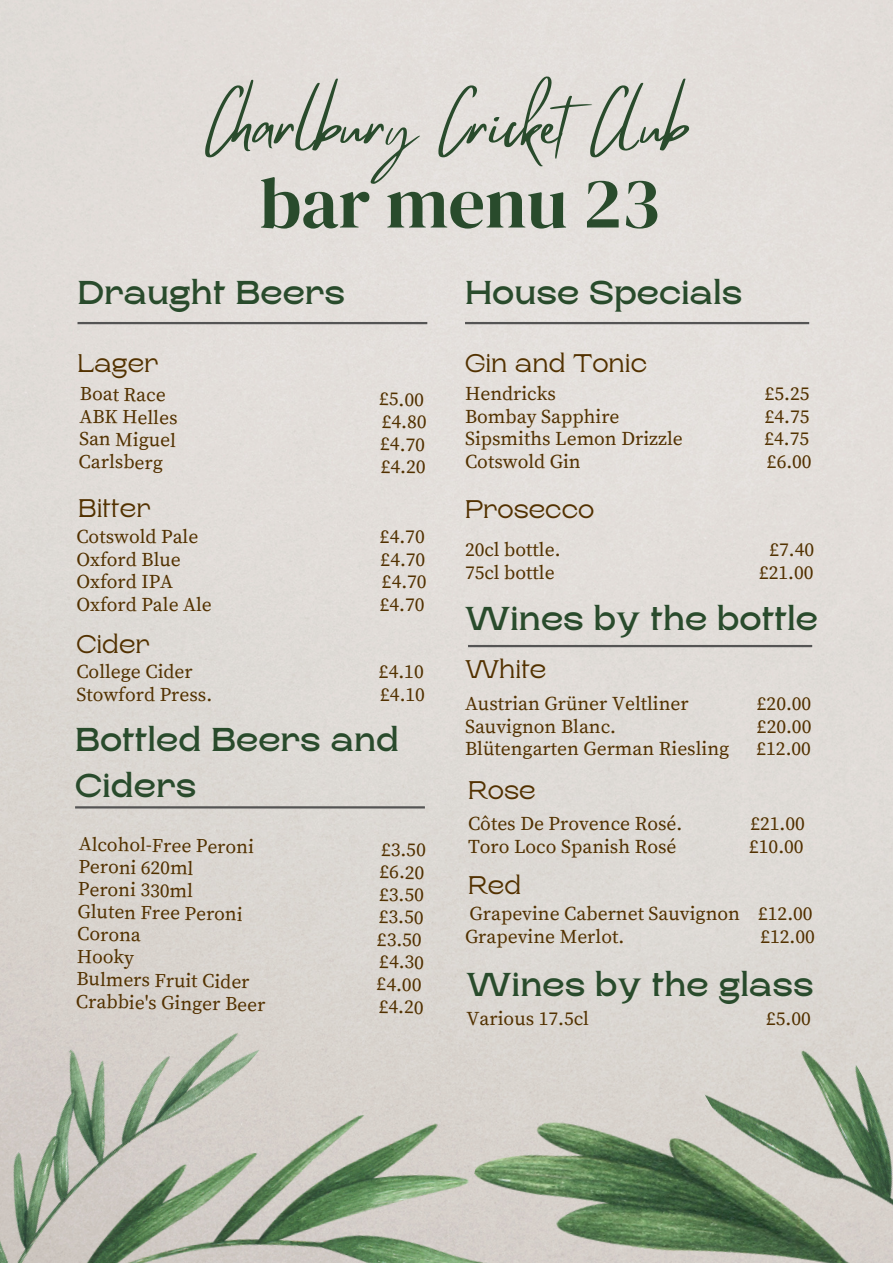
<style>
.page{position:relative;width:893px;height:1264px;background:#fff}
.page>*{position:absolute;margin:0;border:0;box-sizing:border-box;transform-origin:0 0}
.t1{font:72px "DM Serif Display";color:#294b2c}
.t2{font:60px "Mistrully";color:#294b2c}
.t3{font:700 33px/46px "Rasputin";color:#294b2c}
.t4{font:25.5px "Rasputin";color:#523100}
.t5{font:19.5px/22.5px "Source Serif Pro";color:#523100}
</style>
<div class="page">
<img style="left:259px;top:1097px;width:272px;height:165px">
<img style="left:0;top:957px;width:259px;height:305px">
<img style="left:704px;top:1021px;width:188px;height:80px">
<img style="left:465px;top:1101px;width:427px;height:161px">
<hr style="left:77px;top:322px;width:350px;height:2px;background:#545454">
<hr style="left:465px;top:322px;width:344px;height:2px;background:#545454">
<hr style="left:468px;top:645px;width:344px;height:2px;background:#545454">
<hr style="left:75px;top:806px;width:350px;height:2px;background:#545454">
<h2 class="t2" style="left:203px;top:77px;width:488px">Charlbury CricketClub</h2>
<h1 class="t1" style="left:259px;top:153px;width:402px">bar menu 23</h1>
<h3 class="t3" style="left:77px;top:270px;width:269px">Draught Beers</h3>
<h3 class="t4" style="left:77px;top:349px;width:82px">Lager</h3>
<p class="t5" style="left:80px;top:383px;width:87px;rotate:1deg">Boat Race</p>
<p class="t5" style="left:379px;top:388px;width:46px;rotate:1deg">£5.00</p>
<p class="t5" style="left:80px;top:405px;width:100px;rotate:1deg">ABK Helles</p>
<p class="t5" style="left:382px;top:411px;width:46px;rotate:1deg">£4.80</p>
<p class="t5" style="left:79px;top:428px;width:98px;rotate:1deg">San Miguel</p>
<p class="t5" style="left:380px;top:433px;width:46px;rotate:1deg">£4.70</p>
<p class="t5" style="left:79px;top:450px;width:86px;rotate:1deg">Carlsberg</p>
<p class="t5" style="left:381px;top:456px;width:46px;rotate:1deg">£4.20</p>
<h3 class="t4" style="left:78px;top:494px;width:74px">Bitter</h3>
<p class="t5" style="left:76px;top:526px;width:123px">Cotswold Pale</p>
<p class="t5" style="left:380px;top:526px;width:46px">£4.70</p>
<p class="t5" style="left:76px;top:549px;width:106px">Oxford Blue</p>
<p class="t5" style="left:380px;top:549px;width:46px">£4.70</p>
<p class="t5" style="left:76px;top:571px;width:98px">Oxford IPA</p>
<p class="t5" style="left:382px;top:571px;width:46px">£4.70</p>
<p class="t5" style="left:76px;top:594px;width:137px">Oxford Pale Ale</p>
<p class="t5" style="left:380px;top:594px;width:46px">£4.70</p>
<h3 class="t4" style="left:76px;top:630px;width:75px">Cider</h3>
<p class="t5" style="left:76px;top:661px;width:118px">College Cider</p>
<p class="t5" style="left:379px;top:661px;width:46px">£4.10</p>
<p class="t5" style="left:76px;top:683px;width:137px">Stowford Press.</p>
<p class="t5" style="left:380px;top:683px;width:46px">£4.10</p>
<h3 class="t3" style="left:75px;top:717px;width:325px">Bottled Beers and<br>Ciders</h3>
<p class="t5" style="left:79px;top:833px;width:177px;rotate:1deg">Alcohol-Free Peroni</p>
<p class="t5" style="left:381px;top:838px;width:46px;rotate:1deg">£3.50</p>
<p class="t5" style="left:79px;top:855px;width:117px;rotate:1deg">Peroni 620ml</p>
<p class="t5" style="left:380px;top:861px;width:46px;rotate:1deg">£6.20</p>
<p class="t5" style="left:78px;top:878px;width:117px;rotate:1deg">Peroni 330ml</p>
<p class="t5" style="left:379px;top:883px;width:46px;rotate:1deg">£3.50</p>
<p class="t5" style="left:78px;top:900px;width:166px;rotate:1deg">Gluten Free Peroni</p>
<p class="t5" style="left:379px;top:906px;width:46px;rotate:1deg">£3.50</p>
<p class="t5" style="left:77px;top:923px;width:65px;rotate:1deg">Corona</p>
<p class="t5" style="left:377px;top:928px;width:46px;rotate:1deg">£3.50</p>
<p class="t5" style="left:77px;top:945px;width:59px;rotate:1deg">Hooky</p>
<p class="t5" style="left:379px;top:951px;width:46px;rotate:1deg">£4.30</p>
<p class="t5" style="left:77px;top:968px;width:175px;rotate:1deg">Bulmers Fruit Cider</p>
<p class="t5" style="left:377px;top:973px;width:46px;rotate:1deg">£4.00</p>
<p class="t5" style="left:76px;top:990px;width:191px;rotate:1deg">Crabbie's Ginger Beer</p>
<p class="t5" style="left:379px;top:996px;width:46px;rotate:1deg">£4.20</p>
<h3 class="t3" style="left:465px;top:270px;width:279px">House Specials</h3>
<h3 class="t4" style="left:465px;top:349px;width:183px">Gin and Tonic</h3>
<p class="t5" style="left:465px;top:383px;width:92px">Hendricks</p>
<p class="t5" style="left:764px;top:383px;width:46px">£5.25</p>
<p class="t5" style="left:465px;top:405px;width:156px">Bombay Sapphire</p>
<p class="t5" style="left:764px;top:405px;width:46px">£4.75</p>
<p class="t5" style="left:465px;top:428px;width:219px">Sipsmiths Lemon Drizzle</p>
<p class="t5" style="left:764px;top:428px;width:46px">£4.75</p>
<p class="t5" style="left:465px;top:450px;width:117px">Cotswold Gin</p>
<p class="t5" style="left:766px;top:450px;width:46px">£6.00</p>
<h3 class="t4" style="left:465px;top:495px;width:131px">Prosecco</h3>
<p class="t5" style="left:465px;top:539px;width:97px">20cl bottle.</p>
<p class="t5" style="left:769px;top:539px;width:46px">£7.40</p>
<p class="t5" style="left:465px;top:561px;width:91px">75cl bottle</p>
<p class="t5" style="left:759px;top:561px;width:56px">£21.00</p>
<h3 class="t3" style="left:465px;top:596px;width:354px">Wines by the bottle</h3>
<h3 class="t4" style="left:465px;top:655px;width:83px">White</h3>
<p class="t5" style="left:465px;top:693px;width:225px">Austrian Grüner Veltliner</p>
<p class="t5" style="left:756px;top:693px;width:56px">£20.00</p>
<p class="t5" style="left:465px;top:715px;width:153px">Sauvignon Blanc.</p>
<p class="t5" style="left:756px;top:715px;width:56px">£20.00</p>
<p class="t5" style="left:465px;top:738px;width:266px">Blütengarten German Riesling</p>
<p class="t5" style="left:756px;top:738px;width:56px">£12.00</p>
<h3 class="t4" style="left:468px;top:775px;width:69px">Rose</h3>
<p class="t5" style="left:468px;top:813px;width:216px">Côtes De Provence Rosé.</p>
<p class="t5" style="left:750px;top:813px;width:56px">£21.00</p>
<p class="t5" style="left:468px;top:835px;width:210px">Toro Loco Spanish Rosé</p>
<p class="t5" style="left:749px;top:835px;width:56px">£10.00</p>
<h3 class="t4" style="left:468px;top:871px;width:55px">Red</h3>
<p class="t5" style="left:465px;top:903px;width:349px">Grapevine Cabernet Sauvignon £12.00<br>Grapevine Merlot.</p>
<p class="t5" style="left:760px;top:925px;width:56px">£12.00</p>
<h3 class="t3" style="left:466px;top:962px;width:349px">Wines by the glass</h3>
<p class="t5" style="left:466px;top:1008px;width:124px">Various 17.5cl</p>
<p class="t5" style="left:766px;top:1008px;width:46px">£5.00</p>
</div>
